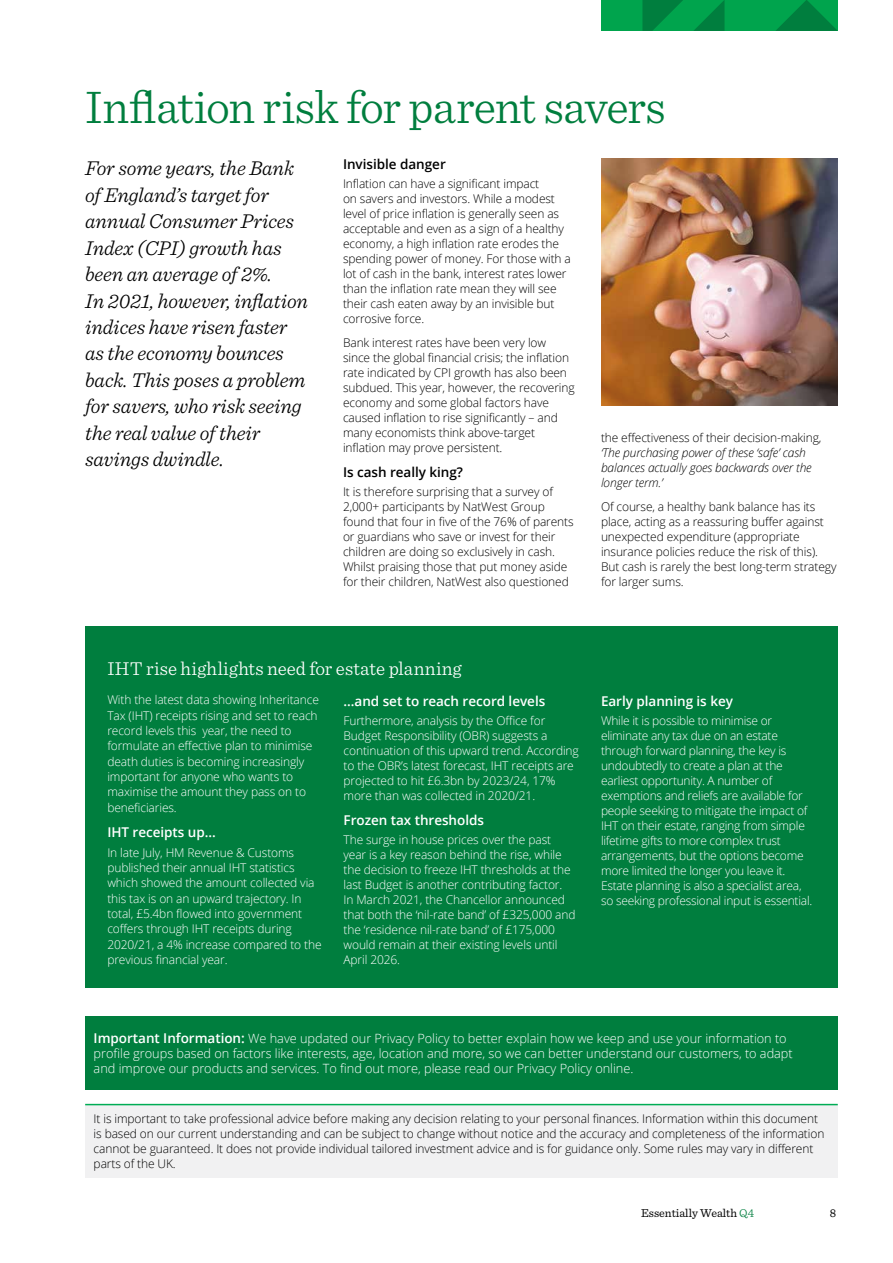
<style>
.page{position:relative;width:893px;height:1263px;background:#fff}
.page>*{position:absolute;margin:0;border:0;box-sizing:border-box;transform-origin:0 0}
.t1{font:300 48px "Sentinel";letter-spacing:-.025em;color:#007e3e}
.t2{font:italic 300 21px/26.4px "Sentinel";letter-spacing:-.005em;color:#000}
.t3{font:300 19.5px "Sentinel";letter-spacing:.01em;color:#fff}
.t4{font:600 13.5px "Open Sans";letter-spacing:-.005em;color:#fff}
.t5{font:600 13.5px "Open Sans";letter-spacing:-.005em;color:#000}
.t6{font:300 12.75px/15px "Open Sans";letter-spacing:-.005em;color:#fff}
.t7{font:300 12px/15px "Open Sans";letter-spacing:-.01em;color:#000}
.t8{font:300 12px/15px "Open Sans";letter-spacing:-.01em;color:#fff}
.t9{font:italic 300 12px/15px "Open Sans";letter-spacing:-.01em;color:#000}
.t10{font:12px "Sentinel";color:#000}
.s1{font-weight:600;font-size:13.5px}
.s2{font-weight:300;color:#007e3e}
</style>
<div class="page">
<img style="left:601px;top:159px;width:237px;height:246px">
<div style="left:601px;top:0;width:237px;height:31px;background:#00a44d"></div>
<svg style="left:694px;top:0;width:30px;height:31px"></svg>
<svg style="left:776px;top:0;width:62px;height:31px"></svg>
<svg style="left:642px;top:0;width:41px;height:31px"></svg>
<div style="left:85px;top:1104px;width:753px;height:74px;background:#f1f1f2"></div>
<hr style="left:85px;top:1104px;width:753px;height:1px;background:#00ad55">
<div style="left:85px;top:1016px;width:753px;height:74px;background:#007e3e"></div>
<div style="left:85px;top:626px;width:753px;height:361px;background:#007e3e"></div>
<h1 class="t1" style="left:85px;top:72px;width:582px">Inflation risk for parent savers</h1>
<p class="t2" style="left:85px;top:154px;width:225px">For some years, the Bank of England’s target for annual Consumer Prices<br>Index (CPI) growth has been an average of 2%.<br>In 2021, however, inflation indices have risen faster as the economy bounces back. This poses a problem for savers, who risk seeing the real value of their savings dwindle.</p>
<p class="t5" style="left:343px;top:155px;width:104px">Invisible danger</p>
<p class="t7" style="left:343px;top:176px;width:229px">Inflation can have a significant impact<br>on savers and investors. While a modest level of price inflation is generally seen as acceptable and even as a sign of a healthy economy, a high inflation rate erodes the spending power of money. For those with a lot of cash in the bank, interest rates lower than the inflation rate mean they will see their cash eaten away by an invisible but corrosive force.</p>
<p class="t7" style="left:343px;top:335px;width:233px">Bank interest rates have been very low since the global financial crisis; the inflation rate indicated by CPI growth has also been subdued. This year, however, the recovering economy and some global factors have caused inflation to rise significantly – and many economists think above-target inflation may prove persistent.</p>
<p class="t5" style="left:343px;top:463px;width:121px">Is cash really king?</p>
<p class="t7" style="left:343px;top:484px;width:232px">It is therefore surprising that a survey of 2,000+ participants by NatWest Group found that four in five of the 76% of parents or guardians who save or invest for their children are doing so exclusively in cash.<br>Whilst praising those that put money aside for their children, NatWest also questioned</p>
<p class="t7" style="left:601px;top:430px;width:222px">the effectiveness of their decision-making,</p>
<p class="t9" style="left:601px;top:445px;width:212px">‘The purchasing power of these ‘safe’ cash balances actually goes backwards over the longer term.’</p>
<p class="t7" style="left:601px;top:499px;width:237px">Of course, a healthy bank balance has its place, acting as a reassuring buffer against unexpected expenditure (appropriate insurance policies reduce the risk of this).<br>But cash is rarely the best long-term strategy for larger sums.</p>
<h3 class="t3" style="left:107px;top:654px;width:356px">IHT rise highlights need for estate planning</h3>
<p class="t8" style="left:107px;top:692px;width:213px">With the latest data showing Inheritance Tax (IHT) receipts rising and set to reach record levels this year, the need to formulate an effective plan to minimise death duties is becoming increasingly important for anyone who wants to maximise the amount they pass on to beneficiaries.</p>
<p class="t4" style="left:107px;top:823px;width:110px">IHT receipts up...</p>
<p class="t8" style="left:107px;top:844px;width:216px">In late July, HM Revenue &amp; Customs published their annual IHT statistics which showed the amount collected via this tax is on an upward trajectory. In total, £5.4bn flowed into government coffers through IHT receipts during 2020/21, a 4% increase compared to the previous financial year.</p>
<p class="t4" style="left:344px;top:691px;width:203px">…and set to reach record levels</p>
<p class="t8" style="left:344px;top:713px;width:237px">Furthermore, analysis by the Office for Budget Responsibility (OBR) suggests a continuation of this upward trend. According to the OBR’s latest forecast, IHT receipts are projected to hit £6.3bn by 2023/24, 17% more than was collected in 2020/21.</p>
<p class="t4" style="left:344px;top:811px;width:142px">Frozen tax thresholds</p>
<p class="t8" style="left:344px;top:832px;width:233px">The surge in house prices over the past year is a key reason behind the rise, while the decision to freeze IHT thresholds at the last Budget is another contributing factor.<br>In March 2021, the Chancellor announced that both the ‘nil-rate band’ of £325,000 and the ‘residence nil-rate band’ of £175,000 would remain at their existing levels until April 2026.</p>
<p class="t4" style="left:601px;top:691px;width:133px">Early planning is key</p>
<p class="t8" style="left:601px;top:713px;width:213px">While it is possible to minimise or eliminate any tax due on an estate through forward planning, the key is undoubtedly to create a plan at the earliest opportunity. A number of exemptions and reliefs are available for people seeking to mitigate the impact of IHT on their estate, ranging from simple lifetime gifts to more complex trust arrangements, but the options become more limited the longer you leave it.<br>Estate planning is also a specialist area, so seeking professional input is essential.</p>
<p class="t6" style="left:94px;top:1031px;width:701px"><span class="s1">Important Information:</span> We have updated our Privacy Policy to better explain how we keep and use your information to profile groups based on factors like interests, age, location and more, so we can better understand our customers, to adapt and improve our products and services. To find out more, please read our Privacy Policy online.</p>
<p class="t7" style="left:94px;top:1111px;width:732px">It is important to take professional advice before making any decision relating to your personal finances. Information within this document is based on our current understanding and can be subject to change without notice and the accuracy and completeness of the information cannot be guaranteed. It does not provide individual tailored investment advice and is for guidance only. Some rules may vary in different parts of the UK.</p>
<p class="t10" style="left:641px;top:1204px;width:115px">Essentially Wealth <span class="s2">Q4</span></p>
<p class="t10" style="left:830px;top:1204px;width:8px">8</p>
</div>
